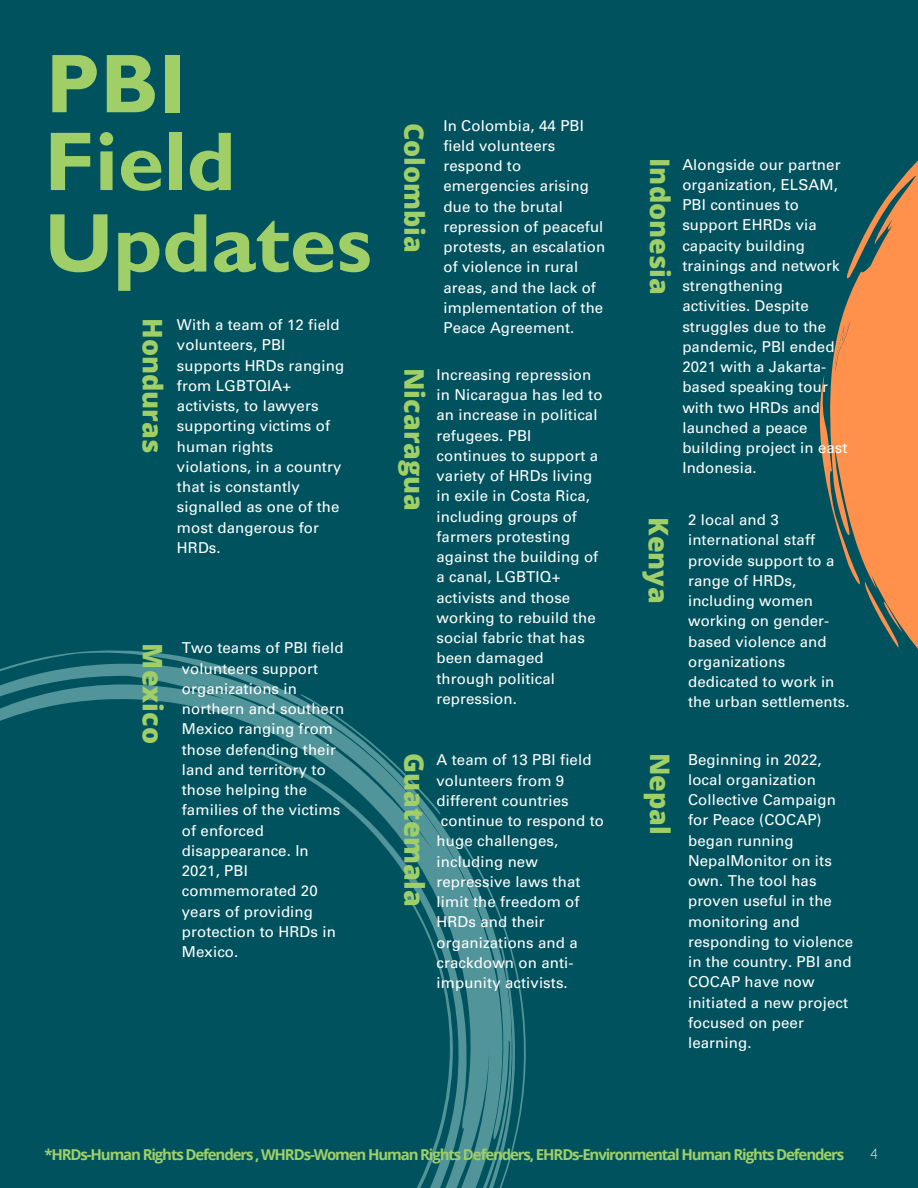
<style>
.page{position:relative;width:918px;height:1188px;background:#00535e}
.page>*{position:absolute;margin:0;border:0;box-sizing:border-box;transform-origin:0 0}
.t1{font:700 83.85px "Gill Sans Std";color:#a0cf67}
.t2{font:800 27px "Open Sans";color:#a0cf67}
.t3{font:15px/20.2px "Univers LT Std";letter-spacing:.01em;color:#fff}
.t4{font:700 15px "Open Sans";letter-spacing:-.075em;color:#a0cf67}
.t5{font:300 14.55px "Quicksand";color:#fff}
</style>
<div class="page">
<svg style="left:878px;top:160px;width:40px;height:50px"></svg>
<svg style="left:914px;top:199px;width:4px;height:5px"></svg>
<svg style="left:819px;top:210px;width:99px;height:443px"></svg>
<svg style="left:0;top:650px;width:526px;height:538px"></svg>
<p class="t1" style="left:45px;top:55px;width:143px">PBI</p>
<p class="t1" style="left:44px;top:133px;width:193px">Field</p>
<p class="t1" style="left:44px;top:214px;width:329px">Updates</p>
<p class="t2" style="left:172px;top:318px;width:137px;rotate:90deg">Honduras</p>
<p class="t3" style="left:177px;top:317px;width:169px">With a team of 12 field volunteers, PBI supports HRDs ranging from LGBTQIA+ activists, to lawyers supporting victims of human rights violations, in a country that is constantly signalled as one of the most dangerous for<br>HRDs.</p>
<p class="t2" style="left:172px;top:643px;width:102px;rotate:90deg">Mexico</p>
<p class="t3" style="left:182px;top:640px;width:164px">Two teams of PBI field volunteers support organizations in northern and southern<br>Mexico ranging from those defending their land and territory to those helping the families of the victims of enforced disappearance. In<br>2021, PBI commemorated 20 years of providing protection to HRDs in<br>Mexico.</p>
<p class="t2" style="left:433px;top:123px;width:132px;rotate:90deg">Colombia</p>
<p class="t3" style="left:443px;top:117px;width:163px">In Colombia, 44 PBI field volunteers respond to emergencies arising due to the brutal repression of peaceful protests, an escalation of violence in rural areas, and the lack of implementation of the<br>Peace Agreement.</p>
<p class="t2" style="left:433px;top:368px;width:145px;rotate:90deg">Nicaragua</p>
<p class="t3" style="left:437px;top:366px;width:167px">Increasing repression in Nicaragua has led to an increase in political refugees. PBI continues to support a variety of HRDs living in exile in Costa Rica, including groups of farmers protesting against the building of a canal, LGBTIQ+ activists and those working to rebuild the social fabric that has been damaged through political repression.</p>
<p class="t2" style="left:433px;top:753px;width:155px;rotate:90deg">Guatemala</p>
<p class="t3" style="left:437px;top:752px;width:169px">A team of 13 PBI field volunteers from 9 different countries continue to respond to huge challenges, including new repressive laws that limit the freedom of<br>HRDs and their organizations and a crackdown on anti&shy;impunity activists.</p>
<p class="t2" style="left:679px;top:158px;width:138px;rotate:90deg">Indonesia</p>
<p class="t3" style="left:682px;top:156px;width:167px">Alongside our partner organization, ELSAM,<br>PBI continues to support EHRDs via capacity building trainings and network strengthening activities. Despite struggles due to the pandemic, PBI ended<br>2021 with a Jakarta&shy;based speaking tour with two HRDs and launched a peace building project in east<br>Indonesia.</p>
<p class="t2" style="left:678px;top:517px;width:88px;rotate:90deg">Kenya</p>
<p class="t3" style="left:688px;top:512px;width:163px">2 local and 3 international staff provide support to a range of HRDs, including women working on gender&shy;based violence and organizations dedicated to work in the urban settlements.</p>
<p class="t2" style="left:679px;top:753px;width:84px;rotate:90deg">Nepal</p>
<p class="t3" style="left:688px;top:751px;width:166px">Beginning in 2022, local organization<br>Collective Campaign for Peace (COCAP) began running<br>NepalMonitor on its own. The tool has proven useful in the monitoring and responding to violence in the country. PBI and<br>COCAP have now initiated a new project focused on peer learning.</p>
<p class="t4" style="left:44px;top:1144px;width:801px">*HRDs-Human Rights Defenders , WHRDs-Women Human Rights Defenders, EHRDs-Environmental Human Rights Defenders</p>
<p class="t5" style="left:871px;top:1145px;width:9px">4</p>
</div>
